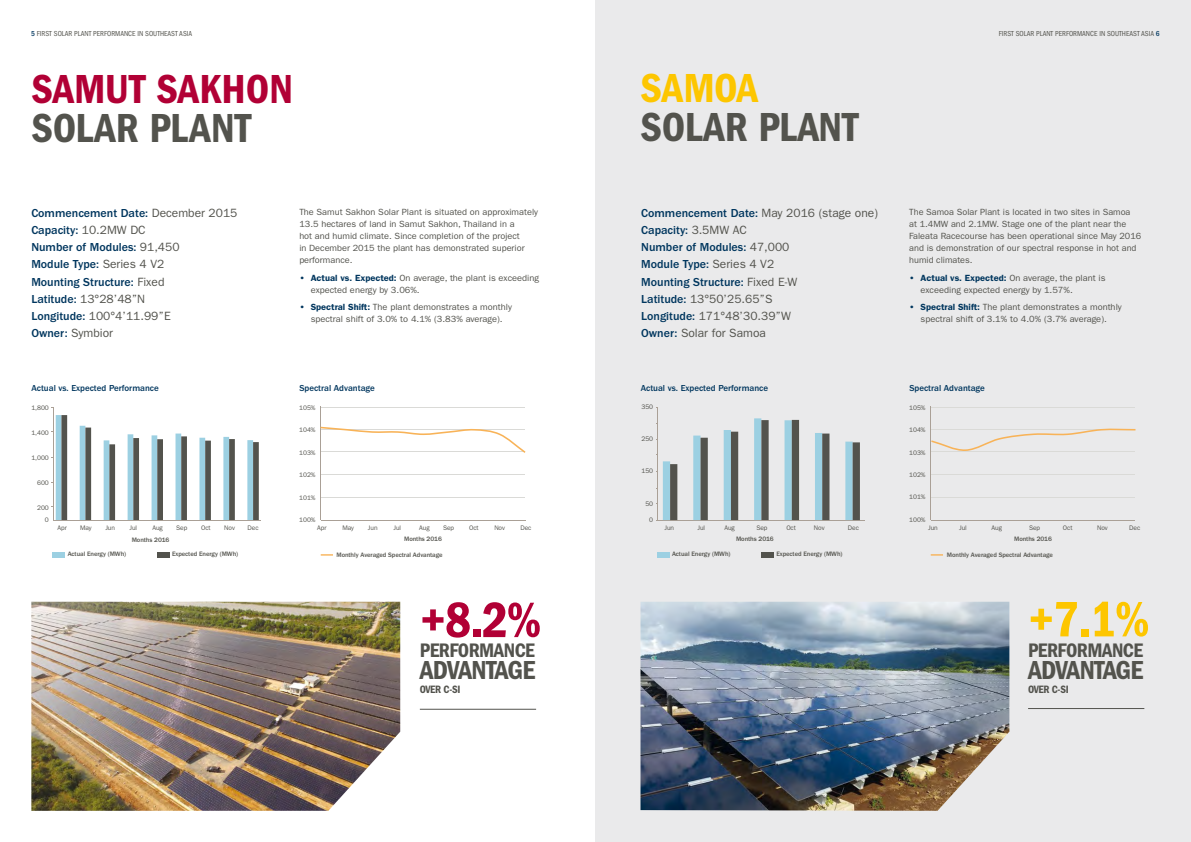
<style>
.page{position:relative;width:1191px;height:842px;background:#fff}
.page>*{position:absolute;margin:0;border:0;box-sizing:border-box;transform-origin:0 0}
.t1{font:51.6px "ITC Franklin Gothic Std Dm Cd";color:#b10035}
.t2{font:51.6px "ITC Franklin Gothic Std Dm Cd";color:#fdc600}
.t3{font:42px "ITC Franklin Gothic Std Dm Cd";color:#53534d}
.t4{font:42px "ITC Franklin Gothic Std Dm Cd";color:#b10035}
.t5{font:42px "ITC Franklin Gothic Std Dm Cd";letter-spacing:-.01em;color:#fdc600}
.t6{font:27px "ITC Franklin Gothic Std Dm Cd";letter-spacing:-.03em;color:#53534d}
.t7{font:20.3px "ITC Franklin Gothic Std Dm Cd";letter-spacing:-.025em;color:#53534d}
.t8{font:500 12px/17.2px "ITC Franklin Gothic Std";color:#00365e}
.t9{font:11px "ITC Franklin Gothic Std Dm Cd";letter-spacing:-.025em;color:#53534d}
.t10{font:9px/12px "ITC Franklin Gothic Std";color:#53534d}
.t11{font:500 9px "ITC Franklin Gothic Std";color:#00365e}
.t12{font:condensed 7.5px "ITC Franklin Gothic Std";color:#53534d}
.t13{font:6.6px "ITC Franklin Gothic Std";letter-spacing:-.01em;color:#53534d}
.t14{font:500 6.6px "ITC Franklin Gothic Std";letter-spacing:-.01em;color:#53534d}
.s1{font-weight:500;color:#00365e}
.s2{font-weight:400;color:#53534d}
.s3{font-weight:600;color:#00365e}
</style>
<div class="page">
<div style="left:595px;top:0;width:596px;height:842px;background:#eaeaeb"></div>
<img style="left:31px;top:602px;width:369px;height:209px">
<hr style="left:420px;top:709px;width:116px;height:1px;background:#53534d">
<hr style="left:1028px;top:708px;width:116px;height:1px;background:#53534d">
<img style="left:640px;top:602px;width:369px;height:209px">
<hr style="left:931px;top:407px;width:204px;height:1px;background:#dadad7">
<hr style="left:931px;top:475px;width:204px;height:1px;background:#dadad7">
<hr style="left:931px;top:497px;width:204px;height:1px;background:#dadad7">
<hr style="left:931px;top:452px;width:204px;height:1px;background:#dadad7">
<hr style="left:930px;top:406px;width:1px;height:114px;background:#aaa096">
<hr style="left:931px;top:520px;width:203px;height:1px;background:#aaa096">
<svg style="left:930px;top:554px;width:13px;height:2px"></svg>
<svg style="left:931px;top:428px;width:205px;height:23px"></svg>
<hr style="left:657px;top:407px;width:1px;height:113px;background:#aaa096">
<hr style="left:657px;top:520px;width:206px;height:1px;background:#aaa096">
<div style="left:657px;top:552px;width:12px;height:5px;background:#9cd0e2"></div>
<div style="left:761px;top:552px;width:13px;height:5px;background:#53534d"></div>
<svg style="left:663px;top:418px;width:201px;height:103px"></svg>
<hr style="left:321px;top:407px;width:204px;height:1px;background:#dadad7">
<hr style="left:321px;top:475px;width:204px;height:1px;background:#dadad7">
<hr style="left:321px;top:497px;width:204px;height:1px;background:#dadad7">
<hr style="left:321px;top:406px;width:1px;height:114px;background:#aaa096">
<hr style="left:321px;top:520px;width:204px;height:1px;background:#aaa096">
<svg style="left:321px;top:554px;width:12px;height:2px"></svg>
<svg style="left:320px;top:426px;width:206px;height:28px"></svg>
<hr style="left:53px;top:407px;width:1px;height:113px;background:#aaa096">
<div style="left:53px;top:552px;width:12px;height:5px;background:#9cd0e2"></div>
<div style="left:157px;top:552px;width:13px;height:5px;background:#53534d"></div>
<svg style="left:51px;top:415px;width:209px;height:106px"></svg>
<p class="t12" style="left:31px;top:30px;width:162px"><span class="s1">5</span> FIRST SOLAR PLANT PERFORMANCE IN SOUTHEAST ASIA</p>
<p class="t12" style="left:998px;top:30px;width:162px">FIRST SOLAR PLANT PERFORMANCE IN SOUTHEAST ASIA <span class="s1">6</span></p>
<h2 class="t4" style="left:31px;top:65px;width:263px">SAMUT SAKHON</h2>
<h2 class="t3" style="left:31px;top:104px;width:221px">SOLAR PLANT</h2>
<h2 class="t5" style="left:640px;top:64px;width:119px">SAMOA</h2>
<h2 class="t3" style="left:640px;top:103px;width:220px">SOLAR PLANT</h2>
<h3 class="t8" style="left:31px;top:204px;width:208px">Commencement Date: <span class="s2">December 2015<br></span>Capacity: <span class="s2">10.2MW DC<br></span>Number of Modules: <span class="s2">91,450<br></span>Module Type: <span class="s2">Series 4 V2<br></span>Mounting Structure: <span class="s2">Fixed<br></span>Latitude: <span class="s2">13°28’48”N<br></span>Longitude: <span class="s2">100°4’11.99”E<br></span>Owner: <span class="s2">Symbior</span></h3>
<p class="t10" style="left:299px;top:206px;width:240px">The Samut Sakhon Solar Plant is situated on approximately 13.5 hectares of land in Samut Sakhon, Thailand in a<br>hot and humid climate. Since completion of the project<br>in December 2015 the plant has demonstrated superior performance.</p>
<p class="t10" style="left:311px;top:272px;width:230px;text-indent:-11px"><span class="s3">• Actual vs. Expected:</span> On average, the plant is exceeding expected energy by 3.06%.</p>
<p class="t10" style="left:299px;top:301px;width:214px;text-align:center"><span class="s3">• Spectral Shift:</span> The plant demonstrates a monthly spectral shift of 3.0% to 4.1% (3.83% average).</p>
<h3 class="t8" style="left:641px;top:204px;width:238px">Commencement Date: <span class="s2">May 2016 (stage one)<br></span>Capacity: <span class="s2">3.5MW AC<br></span>Number of Modules: <span class="s2">47,000<br></span>Module Type: <span class="s2">Series 4 V2<br></span>Mounting Structure: <span class="s2">Fixed E-W<br></span>Latitude: <span class="s2">13°50’25.65”S<br></span>Longitude: <span class="s2">171°48’30.39”W<br></span>Owner: <span class="s2">Solar for Samoa</span></h3>
<p class="t10" style="left:909px;top:206px;width:234px">The Samoa Solar Plant is located in two sites in Samoa<br>at 1.4MW and 2.1MW. Stage one of the plant near the Faleata Racecourse has been operational since May 2016 and is demonstration of our spectral response in hot and humid climates.</p>
<p class="t10" style="left:920px;top:272px;width:187px;text-indent:-11px"><span class="s3">• Actual vs. Expected:</span> On average, the plant is exceeding expected energy by 1.57%.</p>
<p class="t10" style="left:909px;top:301px;width:214px;text-align:center"><span class="s3">• Spectral Shift:</span> The plant demonstrates a monthly spectral shift of 3.1% to 4.0% (3.7% average).</p>
<p class="t11" style="left:31px;top:383px;width:129px">Actual vs. Expected Performance</p>
<p class="t11" style="left:299px;top:383px;width:77px">Spectral Advantage</p>
<p class="t13" style="left:31px;top:403px;width:19px">1,800</p>
<p class="t13" style="left:299px;top:404px;width:18px">105%</p>
<p class="t13" style="left:31px;top:428px;width:19px">1,400</p>
<p class="t13" style="left:299px;top:426px;width:18px">104%</p>
<p class="t13" style="left:31px;top:454px;width:19px">1,000</p>
<p class="t13" style="left:299px;top:448px;width:18px">103%</p>
<p class="t13" style="left:299px;top:470px;width:18px">102%</p>
<p class="t13" style="left:37px;top:478px;width:13px">600</p>
<p class="t13" style="left:299px;top:494px;width:18px">101%</p>
<p class="t13" style="left:37px;top:504px;width:13px">200</p>
<p class="t13" style="left:45px;top:516px;width:5px">0</p>
<p class="t13" style="left:299px;top:516px;width:18px">100%</p>
<p class="t13" style="left:58px;top:524px;width:11px">Apr</p>
<p class="t13" style="left:80px;top:524px;width:13px">May</p>
<p class="t13" style="left:105px;top:524px;width:11px">Jun</p>
<p class="t13" style="left:129px;top:524px;width:9px">Jul</p>
<p class="t13" style="left:152px;top:524px;width:12px">Aug</p>
<p class="t13" style="left:176px;top:524px;width:13px">Sep</p>
<p class="t13" style="left:201px;top:524px;width:11px">Oct</p>
<p class="t13" style="left:224px;top:524px;width:12px">Nov</p>
<p class="t13" style="left:248px;top:524px;width:12px">Dec</p>
<p class="t14" style="left:132px;top:536px;width:39px">Months 2016</p>
<p class="t13" style="left:317px;top:524px;width:11px">Apr</p>
<p class="t13" style="left:342px;top:524px;width:13px">May</p>
<p class="t13" style="left:368px;top:524px;width:11px">Jun</p>
<p class="t13" style="left:393px;top:524px;width:9px">Jul</p>
<p class="t13" style="left:419px;top:524px;width:12px">Aug</p>
<p class="t13" style="left:443px;top:524px;width:13px">Sep</p>
<p class="t13" style="left:469px;top:524px;width:11px">Oct</p>
<p class="t13" style="left:494px;top:524px;width:12px">Nov</p>
<p class="t13" style="left:520px;top:524px;width:12px">Dec</p>
<p class="t14" style="left:404px;top:535px;width:39px">Months 2016</p>
<p class="t11" style="left:640px;top:383px;width:129px">Actual vs. Expected Performance</p>
<p class="t13" style="left:641px;top:403px;width:13px">350</p>
<p class="t13" style="left:641px;top:435px;width:13px">250</p>
<p class="t13" style="left:641px;top:467px;width:13px">150</p>
<p class="t13" style="left:645px;top:500px;width:9px">50</p>
<p class="t13" style="left:664px;top:524px;width:11px">Jun</p>
<p class="t13" style="left:697px;top:524px;width:9px">Jul</p>
<p class="t13" style="left:724px;top:524px;width:12px">Aug</p>
<p class="t13" style="left:756px;top:524px;width:13px">Sep</p>
<p class="t13" style="left:786px;top:524px;width:11px">Oct</p>
<p class="t13" style="left:814px;top:524px;width:12px">Nov</p>
<p class="t13" style="left:848px;top:524px;width:12px">Dec</p>
<p class="t14" style="left:736px;top:535px;width:39px">Months 2016</p>
<p class="t13" style="left:649px;top:516px;width:5px">0</p>
<p class="t11" style="left:909px;top:383px;width:77px">Spectral Advantage</p>
<p class="t13" style="left:909px;top:404px;width:18px">105%</p>
<p class="t13" style="left:909px;top:425px;width:18px">104%</p>
<p class="t13" style="left:909px;top:448px;width:18px">103%</p>
<p class="t13" style="left:909px;top:470px;width:18px">102%</p>
<p class="t13" style="left:909px;top:493px;width:18px">101%</p>
<p class="t13" style="left:909px;top:516px;width:18px">100%</p>
<p class="t13" style="left:928px;top:524px;width:11px">Jun</p>
<p class="t13" style="left:959px;top:524px;width:9px">Jul</p>
<p class="t13" style="left:991px;top:524px;width:12px">Aug</p>
<p class="t13" style="left:1029px;top:524px;width:13px">Sep</p>
<p class="t13" style="left:1063px;top:524px;width:11px">Oct</p>
<p class="t13" style="left:1097px;top:524px;width:12px">Nov</p>
<p class="t13" style="left:1129px;top:524px;width:12px">Dec</p>
<p class="t14" style="left:1014px;top:535px;width:39px">Months 2016</p>
<p class="t14" style="left:68px;top:550px;width:60px">Actual Energy (MWh)</p>
<p class="t14" style="left:172px;top:550px;width:68px">Expected Energy (MWh)</p>
<p class="t14" style="left:336px;top:551px;width:108px">Monthly Averaged Spectral Advantage</p>
<p class="t14" style="left:672px;top:550px;width:60px">Actual Energy (MWh)</p>
<p class="t14" style="left:776px;top:550px;width:68px">Expected Energy (MWh)</p>
<p class="t14" style="left:947px;top:551px;width:108px">Monthly Averaged Spectral Advantage</p>
<h1 class="t1" style="left:420px;top:590px;width:123px">+8.2%</h1>
<h3 class="t7" style="left:420px;top:639px;width:116px">PERFORMANCE</h3>
<h3 class="t6" style="left:420px;top:655px;width:117px">ADVANTAGE</h3>
<p class="t9" style="left:420px;top:683px;width:42px">OVER C-SI</p>
<h1 class="t2" style="left:1028px;top:590px;width:123px">+7.1%</h1>
<h3 class="t7" style="left:1028px;top:638px;width:116px">PERFORMANCE</h3>
<h3 class="t6" style="left:1028px;top:654px;width:117px">ADVANTAGE</h3>
<p class="t9" style="left:1028px;top:683px;width:42px">OVER C-SI</p>
</div>
